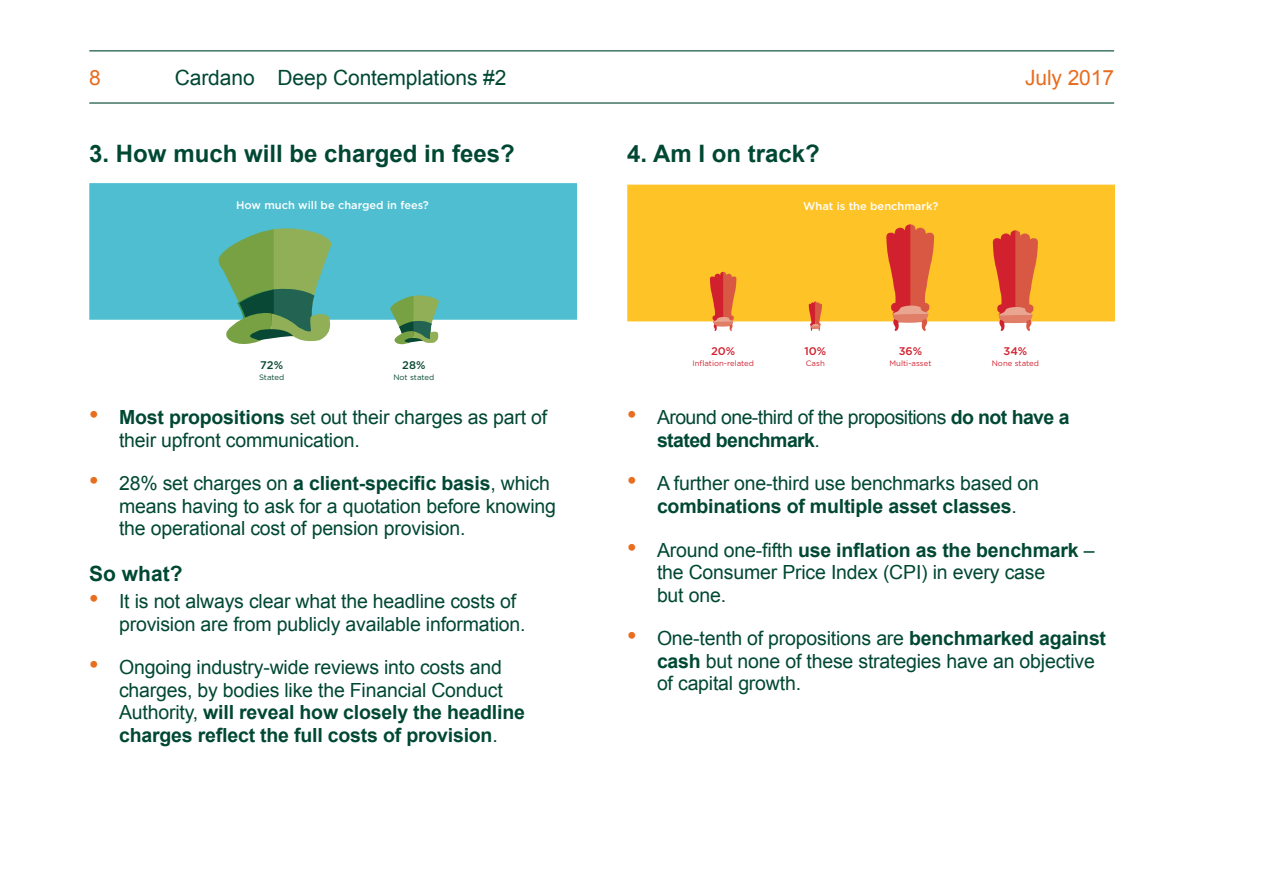
<style>
.page{position:relative;width:1263px;height:893px;background:#fff}
.page>*{position:absolute;margin:0;border:0;box-sizing:border-box;transform-origin:0 0}
.t1{font:700 24px "Arial";color:#004833}
.t2{font:21px "Arial";letter-spacing:-.005em;color:#004833}
.t3{font:21px "Arial";letter-spacing:-.005em;color:#e86d1f}
.t4{font:700 21px "Arial";color:#004833}
.t5{font:19.5px/22.5px "Arial";letter-spacing:-.01em;color:#004833}
.t6{font:19.5px/22.5px "Arial";letter-spacing:-.03em;color:#004833}
.t7{font:500 11.1px "Gotham";color:#fff}
.t8{font:500 11.1px "Gotham";color:#d1212f}
.t9{font:500 11.1px "Gotham";color:#094834}
.t10{font:7.8px "Gotham";color:#d1212f}
.t11{font:7.8px "Gotham";letter-spacing:-.005em;color:#094834}
.s1{font-size:27px;color:#e86d1f}
.s2{font-weight:700}
</style>
<div class="page">
<hr style="left:89px;top:50px;width:1025px;height:1px;background:#004833">
<hr style="left:89px;top:102px;width:1025px;height:2px;background:#004833">
<div style="left:89px;top:183px;width:488px;height:137px;background:#4ebed0"></div>
<svg style="left:389px;top:294px;width:52px;height:51px"></svg>
<svg style="left:214px;top:225px;width:123px;height:119px;background:#6ea77a"></svg>
<div style="left:627px;top:185px;width:488px;height:136px;background:#fdc327"></div>
<svg style="left:710px;top:272px;width:27px;height:59px;background:#e1704d"></svg>
<svg style="left:886px;top:224px;width:48px;height:107px;background:#e16e48"></svg>
<svg style="left:809px;top:301px;width:13px;height:30px"></svg>
<svg style="left:992px;top:230px;width:46px;height:101px;background:#e27049"></svg>
<p class="t3" style="left:89px;top:64px;width:13px">8</p>
<p class="t2" style="left:175px;top:64px;width:333px">Cardano Deep Contemplations #2</p>
<p class="t3" style="left:1025px;top:64px;width:91px">July 2017</p>
<p class="t1" style="left:89px;top:138px;width:427px">3. How much will be charged in fees?</p>
<p class="t7" style="left:236px;top:198px;width:194px">How much will be charged in fees?</p>
<p class="t9" style="left:402px;top:358px;width:25px">28%</p>
<p class="t11" style="left:393px;top:372px;width:42px">Not stated</p>
<p class="t5" style="left:119px;top:406px;width:430px;text-indent:-30px"><span class="s1">•</span> <span class="s2">Most propositions</span> set out their charges as part of their upfront communication.</p>
<p class="t5" style="left:119px;top:472px;width:439px;text-indent:-30px"><span class="s1">•</span> 28% set charges on <span class="s2">a client-specific basis</span>, which means having to ask for a quotation before knowing the operational cost of pension provision.</p>
<p class="t4" style="left:89px;top:560px;width:95px">So what?</p>
<p class="t5" style="left:119px;top:590px;width:408px;text-indent:-30px"><span class="s1">•</span> It is not always clear what the headline costs of provision are from publicly available information.</p>
<p class="t5" style="left:119px;top:656px;width:407px;text-indent:-30px"><span class="s1">•</span> Ongoing industry-wide reviews into costs and charges, by bodies like the Financial Conduct Authority, <span class="s2">will reveal how closely the headline charges reflect the full costs of provision</span>.</p>
<p class="t9" style="left:260px;top:358px;width:24px">72%</p>
<p class="t11" style="left:259px;top:372px;width:27px">Stated</p>
<p class="t1" style="left:627px;top:138px;width:194px">4. Am I on track?</p>
<p class="t7" style="left:803px;top:199px;width:137px">What is the benchmark?</p>
<p class="t8" style="left:711px;top:344px;width:26px">20%</p>
<p class="t10" style="left:692px;top:358px;width:63px">Inflation-related</p>
<p class="t8" style="left:804px;top:344px;width:23px">10%</p>
<p class="t10" style="left:806px;top:358px;width:20px">Cash</p>
<p class="t8" style="left:899px;top:344px;width:25px">36%</p>
<p class="t10" style="left:889px;top:358px;width:43px">Multi-asset</p>
<p class="t8" style="left:1003px;top:344px;width:25px">34%</p>
<p class="t10" style="left:992px;top:358px;width:49px">None stated</p>
<p class="t6" style="left:657px;top:406px;width:414px;text-indent:-30px"><span class="s1">•</span> Around one-third of the propositions <span class="s2">do not have a stated benchmark</span>.</p>
<p class="t5" style="left:627px;top:472px;width:413px;text-align:center"><span class="s1">•</span> A further one-third use benchmarks based on <span class="s2">combinations of multiple asset classes</span>.</p>
<p class="t5" style="left:657px;top:539px;width:439px;text-indent:-30px"><span class="s1">•</span> Around one-fifth <span class="s2">use inflation as the benchmark</span> – the Consumer Price Index (CPI) in every case<br>but one.</p>
<p class="t5" style="left:657px;top:627px;width:451px;text-indent:-30px"><span class="s1">•</span> One-tenth of propositions are <span class="s2">benchmarked against cash</span> but none of these strategies have an objective of capital growth.</p>
</div>
